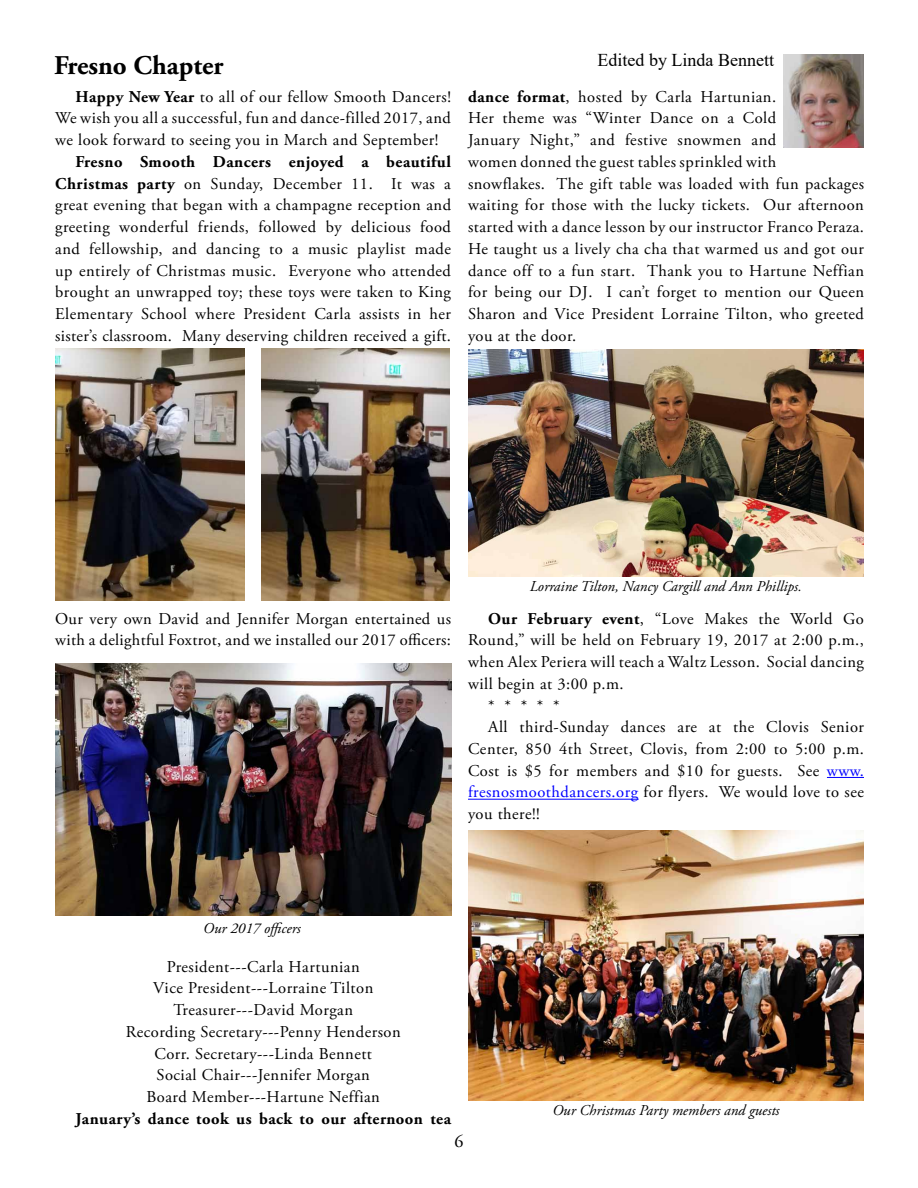
<style>
.page{position:relative;width:918px;height:1188px;background:#fff}
.page>*{position:absolute;margin:0;border:0;box-sizing:border-box;transform-origin:0 0}
.t1{font:700 27px "Adobe Garamond Pro";color:#000}
.t2{font:18px "Times New Roman";color:#000}
.t3{font:18px "Adobe Garamond Pro";color:#000}
.t4{font:16.5px/21.8px "Adobe Garamond Pro";letter-spacing:.03em;color:#000;text-align:justify}
.t5{font:700 16.5px "Adobe Garamond Pro";letter-spacing:.03em;color:#000}
.t6{font:italic 15px "Adobe Garamond Pro";color:#000}
.s1{font-weight:700}
.s2{color:#00f}
</style>
<div class="page">
<img style="left:783px;top:54px;width:81px;height:93px">
<img style="left:55px;top:663px;width:396px;height:252px">
<img style="left:55px;top:348px;width:189px;height:252px">
<img style="left:261px;top:348px;width:189px;height:252px">
<img style="left:468px;top:831px;width:396px;height:270px">
<img style="left:468px;top:350px;width:396px;height:226px">
<hr style="left:827px;top:777px;width:37px;height:1px;background:#00f">
<hr style="left:468px;top:799px;width:171px;height:1px;background:#00f">
<h1 class="t1" style="left:54px;top:50px;width:171px">Fresno Chapter</h1>
<p class="t2" style="left:598px;top:48px;width:178px">Edited by Linda Bennett</p>
<p class="t4" style="left:55px;top:86px;width:397px;text-indent:20px"><span class="s1">Happy New Year</span> to all of our fellow Smooth Dancers!<br>We wish you all a successful, fun and dance-filled 2017, and we look forward to seeing you in March and September!</p>
<p class="t4" style="left:55px;top:151px;width:397px;text-indent:20px"><span class="s1">Fresno Smooth Dancers enjoyed a beautiful Christmas party</span> on Sunday, December 11. It was a great evening that began with a champagne reception and greeting wonderful friends, followed by delicious food and fellowship, and dancing to a music playlist made up entirely of Christmas music. Everyone who attended brought an unwrapped toy; these toys were taken to King Elementary School where President Carla assists in her sister’s classroom. Many deserving children received a gift.</p>
<p class="t4" style="left:468px;top:86px;width:398px;text-align:left"><span class="s1">dance format</span>, hosted by Carla Hartunian.<br>Her theme was “Winter Dance on a Cold<br>January Night,” and festive snowmen and<br>women donned the guest tables sprinkled with<br>snowflakes. The gift table was loaded with fun packages waiting for those with the lucky tickets. Our afternoon started with a dance lesson by our instructor Franco Peraza.<br>He taught us a lively cha cha that warmed us and got our dance off to a fun start. Thank you to Hartune Neffian for being our DJ. I can’t forget to mention our Queen Sharon and Vice President Lorraine Tilton, who greeted you at the door.</p>
<p class="t4" style="left:55px;top:608px;width:397px">Our very own David and Jennifer Morgan entertained us with a delightful Foxtrot, and we installed our 2017 officers:</p>
<p class="t6" style="left:530px;top:577px;width:274px">Lorraine Tilton, Nancy Cargill and Ann Phillips.</p>
<p class="t4" style="left:488px;top:608px;width:377px"><span class="s1">Our February event</span>, “Love Makes the World Go</p>
<p class="t4" style="left:468px;top:630px;width:397px">Round,” will be held on February 19, 2017 at 2:00 p.m.,</p>
<p class="t4" style="left:468px;top:651px;width:397px">when Alex Periera will teach a Waltz Lesson. Social dancing</p>
<p class="t4" style="left:468px;top:673px;width:157px">will begin at 3:00 p.m.</p>
<p class="t4" style="left:488px;top:695px;width:73px">* * * * *</p>
<p class="t4" style="left:488px;top:717px;width:377px">All third-Sunday dances are at the Clovis Senior</p>
<p class="t4" style="left:468px;top:738px;width:398px">Center, 850 4th Street, Clovis, from 2:00 to 5:00 p.m.</p>
<p class="t4" style="left:468px;top:760px;width:397px">Cost is $5 for members and $10 for guests. See <span class="s2">www.</span></p>
<p class="t4" style="left:468px;top:782px;width:397px"><span class="s2">fresnosmoothdancers.org</span> for flyers. We would love to see</p>
<p class="t4" style="left:468px;top:804px;width:73px">you there!!</p>
<p class="t6" style="left:203px;top:919px;width:99px">Our 2017 officers</p>
<p class="t4" style="left:126px;top:956px;width:276px;text-align:center">President---Carla Hartunian<br>Vice President---Lorraine Tilton Treasurer---David Morgan<br>Recording Secretary---Penny Henderson Corr. Secretary---Linda Bennett<br>Social Chair---Jennifer Morgan<br>Board Member---Hartune Neffian</p>
<p class="t5" style="left:75px;top:1109px;width:377px">January’s dance took us back to our afternoon tea</p>
<p class="t6" style="left:552px;top:1102px;width:229px">Our Christmas Party members and guests</p>
<p class="t3" style="left:454px;top:1131px;width:10px">6</p>
</div>
